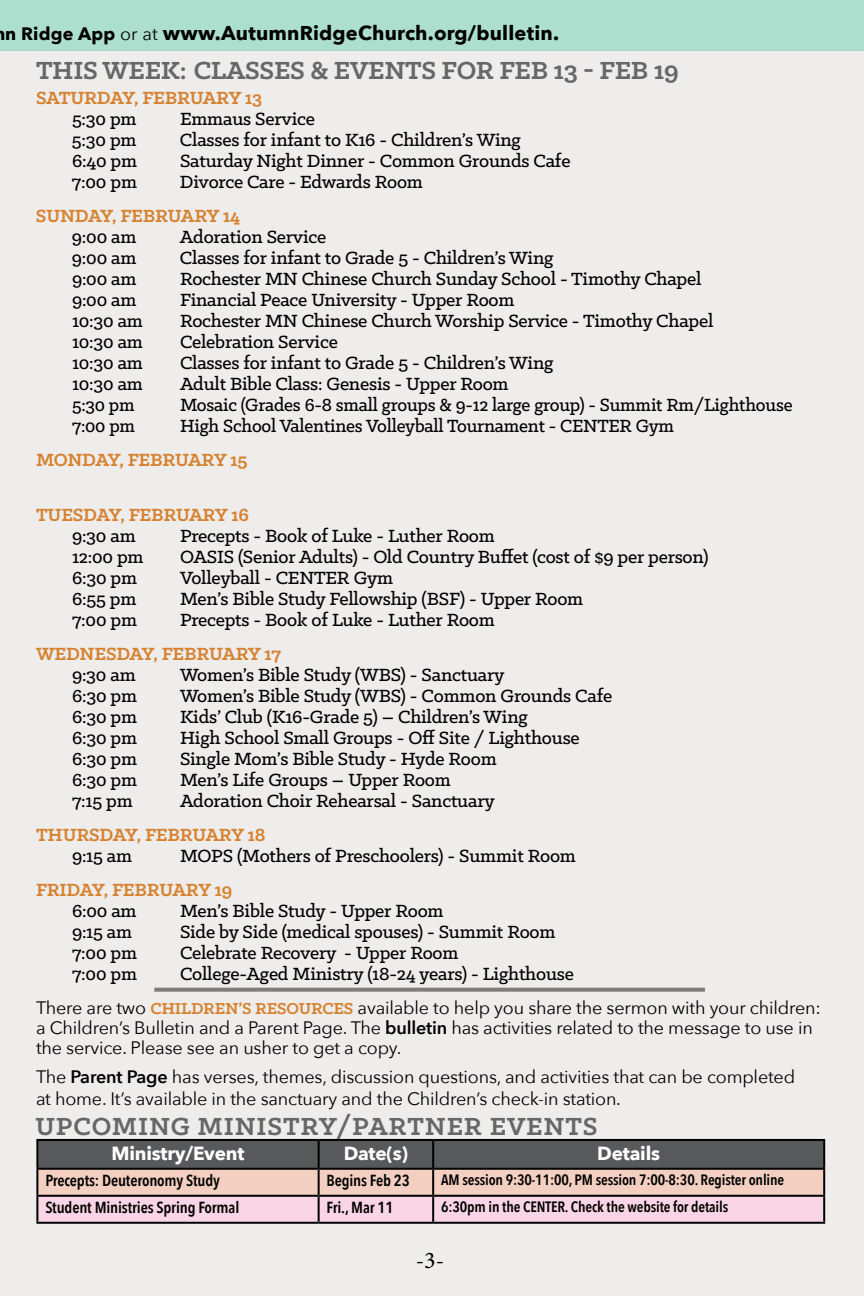
<style>
.page{position:relative;width:864px;height:1296px;background:#fff}
.page>*{position:absolute;margin:0;border:0;box-sizing:border-box;transform-origin:0 0}
.t1{font:700 28px "Klinic Slab";letter-spacing:-.01em;color:#666767}
.t2{font:700 28px "Klinic Slab";letter-spacing:.03em;color:#666767}
.t3{font:24px "Minion Pro";color:#000}
.t4{font:500 20px "Klinic Slab";letter-spacing:-.01em;color:#000}
.t5{font:700 20px "Klinic Slab";letter-spacing:-.01em;color:#d68230}
.t6{font:700 20px "Avenir Next";letter-spacing:.01em;color:#000}
.t7{font:700 19px "Avenir Next";letter-spacing:-.01em;color:#fff}
.t8{font:18px/20px "Avenir Next";letter-spacing:-.01em;color:#000}
.t9{font:600 16px "Avenir Next Condensed";letter-spacing:-.01em;color:#000}
.t10{font:600 15px "Avenir Next Condensed";letter-spacing:-.01em;color:#000}
.s1{font-size:18px}
.s2{font-weight:400;font-size:18px}
.s3{font-family:"Klinic Slab";font-weight:700;color:#d68230}
.s4{font-weight:600}
</style>
<div class="page">
<div style="left:0;top:50px;width:864px;height:1246px;background:#eeedec"></div>
<div style="left:0;top:0;width:864px;height:50px;background:#acdfcd"></div>
<svg style="left:38px;top:1141px;width:785px;height:81px;background:#bca5a7"></svg>
<hr style="left:36px;top:1139px;width:283px;height:2px;background:#000">
<hr style="left:36px;top:1141px;width:2px;height:27px;background:#000">
<hr style="left:319px;top:1139px;width:114px;height:2px;background:#000">
<hr style="left:318px;top:1141px;width:2px;height:27px;background:#000">
<hr style="left:433px;top:1139px;width:392px;height:2px;background:#000">
<hr style="left:432px;top:1141px;width:2px;height:27px;background:#000">
<hr style="left:823px;top:1141px;width:2px;height:27px;background:#000">
<hr style="left:36px;top:1168px;width:283px;height:2px;background:#000">
<hr style="left:36px;top:1170px;width:2px;height:25px;background:#000">
<hr style="left:319px;top:1168px;width:114px;height:2px;background:#000">
<hr style="left:318px;top:1170px;width:2px;height:25px;background:#000">
<hr style="left:433px;top:1168px;width:392px;height:2px;background:#000">
<hr style="left:432px;top:1170px;width:2px;height:25px;background:#000">
<hr style="left:823px;top:1170px;width:2px;height:25px;background:#000">
<hr style="left:36px;top:1195px;width:283px;height:2px;background:#000">
<hr style="left:36px;top:1197px;width:2px;height:25px;background:#000">
<hr style="left:319px;top:1195px;width:114px;height:2px;background:#000">
<hr style="left:318px;top:1197px;width:2px;height:25px;background:#000">
<hr style="left:433px;top:1195px;width:392px;height:2px;background:#000">
<hr style="left:432px;top:1197px;width:2px;height:25px;background:#000">
<hr style="left:823px;top:1197px;width:2px;height:25px;background:#000">
<hr style="left:36px;top:1222px;width:283px;height:2px;background:#000">
<hr style="left:319px;top:1222px;width:114px;height:2px;background:#000">
<hr style="left:433px;top:1222px;width:392px;height:2px;background:#000">
<svg style="left:154px;top:988px;width:551px;height:4px;background:#878484"></svg>
<p class="t6" style="left:5px;top:16px;width:555px"><span class="s1">n Ridge App</span> <span class="s2">or at</span> www.AutumnRidgeChurch.org/bulletin.</p>
<h1 class="t1" style="left:36px;top:52px;width:644px">THIS WEEK: CLASSES &amp; EVENTS FOR FEB 13 - FEB 19</h1>
<p class="t5" style="left:36px;top:85px;width:228px">SATURDAY, FEBRUARY 13</p>
<p class="t4" style="left:72px;top:106px;width:66px">5:30 pm</p>
<p class="t4" style="left:180px;top:106px;width:136px">Emmaus Service</p>
<p class="t4" style="left:72px;top:127px;width:66px">5:30 pm</p>
<p class="t4" style="left:180px;top:127px;width:342px">Classes for infant to K16 - Children’s Wing</p>
<p class="t4" style="left:72px;top:148px;width:67px">6:40 pm</p>
<p class="t4" style="left:180px;top:148px;width:392px">Saturday Night Dinner - Common Grounds Cafe</p>
<p class="t4" style="left:72px;top:169px;width:67px">7:00 pm</p>
<p class="t4" style="left:180px;top:169px;width:244px">Divorce Care - Edwards Room</p>
<p class="t5" style="left:36px;top:203px;width:206px">SUNDAY, FEBRUARY 14</p>
<p class="t4" style="left:72px;top:224px;width:66px">9:00 am</p>
<p class="t4" style="left:180px;top:224px;width:148px">Adoration Service</p>
<p class="t4" style="left:72px;top:245px;width:66px">9:00 am</p>
<p class="t4" style="left:180px;top:245px;width:375px">Classes for infant to Grade 5 - Children’s Wing</p>
<p class="t4" style="left:72px;top:266px;width:66px">9:00 am</p>
<p class="t4" style="left:180px;top:266px;width:523px">Rochester MN Chinese Church Sunday School - Timothy Chapel</p>
<p class="t4" style="left:72px;top:287px;width:66px">9:00 am</p>
<p class="t4" style="left:180px;top:287px;width:336px">Financial Peace University - Upper Room</p>
<p class="t4" style="left:72px;top:308px;width:72px">10:30 am</p>
<p class="t4" style="left:180px;top:308px;width:535px">Rochester MN Chinese Church Worship Service - Timothy Chapel</p>
<p class="t4" style="left:72px;top:329px;width:72px">10:30 am</p>
<p class="t4" style="left:180px;top:329px;width:159px">Celebration Service</p>
<p class="t4" style="left:72px;top:350px;width:72px">10:30 am</p>
<p class="t4" style="left:180px;top:350px;width:375px">Classes for infant to Grade 5 - Children’s Wing</p>
<p class="t4" style="left:72px;top:371px;width:72px">10:30 am</p>
<p class="t4" style="left:180px;top:371px;width:330px">Adult Bible Class: Genesis - Upper Room</p>
<p class="t4" style="left:72px;top:392px;width:64px">5:30 pm</p>
<p class="t4" style="left:180px;top:392px;width:614px">Mosaic (Grades 6-8 small groups &amp; 9-12 large group) - Summit Rm/Lighthouse</p>
<p class="t4" style="left:72px;top:413px;width:65px">7:00 pm</p>
<p class="t4" style="left:180px;top:413px;width:496px">High School Valentines Volleyball Tournament - CENTER Gym</p>
<p class="t5" style="left:36px;top:447px;width:213px">MONDAY, FEBRUARY 15</p>
<p class="t5" style="left:36px;top:502px;width:215px">TUESDAY, FEBRUARY 16</p>
<p class="t4" style="left:72px;top:523px;width:65px">9:30 am</p>
<p class="t4" style="left:180px;top:523px;width:316px">Precepts - Book of Luke - Luther Room</p>
<p class="t4" style="left:72px;top:544px;width:73px">12:00 pm</p>
<p class="t4" style="left:180px;top:544px;width:530px">OASIS (Senior Adults) - Old Country Buffet (cost of $9 per person)</p>
<p class="t4" style="left:72px;top:565px;width:67px">6:30 pm</p>
<p class="t4" style="left:180px;top:565px;width:215px">Volleyball - CENTER Gym</p>
<p class="t4" style="left:72px;top:586px;width:66px">6:55 pm</p>
<p class="t4" style="left:180px;top:586px;width:405px">Men’s Bible Study Fellowship (BSF) - Upper Room</p>
<p class="t4" style="left:72px;top:607px;width:67px">7:00 pm</p>
<p class="t4" style="left:180px;top:607px;width:316px">Precepts - Book of Luke - Luther Room</p>
<p class="t5" style="left:36px;top:641px;width:247px">WEDNESDAY, FEBRUARY 17</p>
<p class="t4" style="left:72px;top:662px;width:65px">9:30 am</p>
<p class="t4" style="left:180px;top:662px;width:326px">Women’s Bible Study (WBS) - Sanctuary</p>
<p class="t4" style="left:72px;top:683px;width:67px">6:30 pm</p>
<p class="t4" style="left:180px;top:683px;width:434px">Women’s Bible Study (WBS) - Common Grounds Cafe</p>
<p class="t4" style="left:72px;top:704px;width:67px">6:30 pm</p>
<p class="t4" style="left:180px;top:704px;width:349px">Kids’ Club (K16-Grade 5) – Children’s Wing</p>
<p class="t4" style="left:72px;top:725px;width:67px">6:30 pm</p>
<p class="t4" style="left:180px;top:725px;width:401px">High School Small Groups - Off Site / Lighthouse</p>
<p class="t4" style="left:72px;top:746px;width:67px">6:30 pm</p>
<p class="t4" style="left:180px;top:746px;width:318px">Single Mom’s Bible Study - Hyde Room</p>
<p class="t4" style="left:72px;top:767px;width:67px">6:30 pm</p>
<p class="t4" style="left:180px;top:767px;width:272px">Men’s Life Groups – Upper Room</p>
<p class="t4" style="left:72px;top:788px;width:62px">7:15 pm</p>
<p class="t4" style="left:180px;top:788px;width:316px">Adoration Choir Rehearsal - Sanctuary</p>
<p class="t5" style="left:36px;top:822px;width:231px">THURSDAY, FEBRUARY 18</p>
<p class="t4" style="left:72px;top:843px;width:62px">9:15 am</p>
<p class="t4" style="left:180px;top:843px;width:397px">MOPS (Mothers of Preschoolers) - Summit Room</p>
<p class="t5" style="left:36px;top:877px;width:198px">FRIDAY, FEBRUARY 19</p>
<p class="t4" style="left:72px;top:898px;width:66px">6:00 am</p>
<p class="t4" style="left:180px;top:898px;width:265px">Men’s Bible Study - Upper Room</p>
<p class="t4" style="left:72px;top:919px;width:62px">9:15 am</p>
<p class="t4" style="left:180px;top:919px;width:377px">Side by Side (medical spouses) - Summit Room</p>
<p class="t4" style="left:72px;top:940px;width:67px">7:00 pm</p>
<p class="t4" style="left:180px;top:940px;width:280px">Celebrate Recovery - Upper Room</p>
<p class="t4" style="left:72px;top:961px;width:67px">7:00 pm</p>
<p class="t4" style="left:180px;top:961px;width:396px">College-Aged Ministry (18-24 years) - Lighthouse</p>
<p class="t8" style="left:36px;top:997px;width:786px">There are two <span class="s3">CHILDREN’S RESOURCES</span> available to help you share the sermon with your children: a Children’s Bulletin and a Parent Page. The <span class="s4">bulletin</span> has activities related to the message to use in the service. Please see an usher to get a copy.</p>
<p class="t8" style="left:36px;top:1065px;width:761px;line-height:22px">The <span class="s4">Parent Page</span> has verses, themes, discussion questions, and activities that can be completed at home. It’s available in the sanctuary and the Children’s check-in station.</p>
<h1 class="t2" style="left:36px;top:1107px;width:564px">UPCOMING MINISTRY/PARTNER EVENTS</h1>
<p class="t7" style="left:112px;top:1137px;width:135px">Ministry/Event</p>
<p class="t7" style="left:344px;top:1137px;width:66px">Date(s)</p>
<p class="t7" style="left:597px;top:1137px;width:64px">Details</p>
<p class="t9" style="left:45px;top:1166px;width:176px">Precepts: Deuteronomy Study</p>
<p class="t9" style="left:327px;top:1166px;width:85px">Begins Feb 23</p>
<p class="t10" style="left:441px;top:1167px;width:345px">AM session 9:30-11:00, PM session 7:00-8:30. Register online</p>
<p class="t9" style="left:45px;top:1193px;width:195px">Student Ministries Spring Formal</p>
<p class="t9" style="left:327px;top:1193px;width:68px">Fri., Mar 11</p>
<p class="t10" style="left:441px;top:1194px;width:289px">6:30pm in the CENTER. Check the website for details</p>
<p class="t3" style="left:416px;top:1244px;width:30px">-3-</p>
</div>
